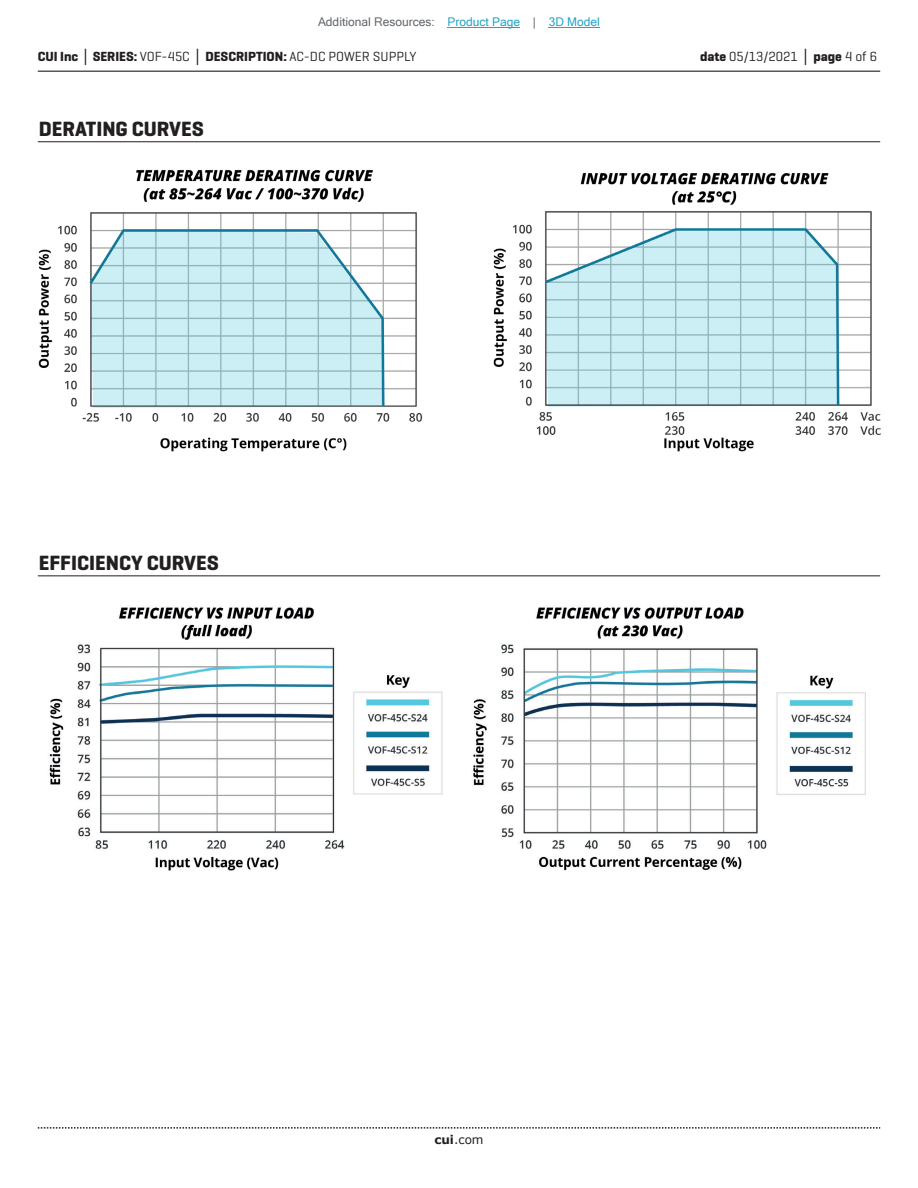
<style>
.page{position:relative;width:918px;height:1188px;background:#fff}
.page>*{position:absolute;margin:0;border:0;box-sizing:border-box;transform-origin:0 0}
.t1{font:700 21px "Geogrotesque";color:#231f20}
.t2{font:700 13.5px "Geogrotesque";color:#231f20}
.t3{font:13.5px "Geogrotesque";color:#231f20}
.t4{font:12px "Microsoft Sans Serif";color:#63676b}
.t5{font:12px "Verdana";color:#231f20}
.s1{color:#23a4c6}
.s2{font-family:"Verdana"}
.s3{font-weight:400}
.s4{font-weight:700}
.s5{font-family:"Verdana";font-weight:700}
</style>
<div class="page">
<hr style="left:38px;top:71px;width:842px;height:1px;background:#231f20">
<svg style="left:38px;top:1127px;width:842px;height:2px"></svg>
<hr style="left:38px;top:141px;width:842px;height:1px;background:#231f20">
<hr style="left:38px;top:575px;width:842px;height:1px;background:#231f20">
<img style="left:49px;top:607px;width:816px;height:263px">
<img style="left:38px;top:169px;width:842px;height:283px">
<hr style="left:448px;top:27px;width:72px;height:1px;background:#23a4c6">
<hr style="left:549px;top:27px;width:51px;height:1px;background:#23a4c6">
<p class="t4" style="left:318px;top:15px;width:283px">Additional Resources: <span class="s1">Product Page</span> | <span class="s1">3D Model</span></p>
<p class="t2" style="left:38px;top:48px;width:380px">CUI Inc <span class="s2">│</span> SERIES: <span class="s3">VOF-45C</span> <span class="s2">│</span> DESCRIPTION: <span class="s3">AC-DC POWER SUPPLY</span></p>
<p class="t3" style="left:700px;top:48px;width:179px"><span class="s4">date</span> 05/13/2021 <span class="s5">│</span> <span class="s4">page</span> 4 of 6</p>
<h1 class="t1" style="left:39px;top:116px;width:167px">DERATING CURVES</h1>
<h1 class="t1" style="left:39px;top:550px;width:181px">EFFICIENCY CURVES</h1>
<p class="t5" style="left:434px;top:1131px;width:51px"><span class="s4">cui</span>.com</p>
</div>
